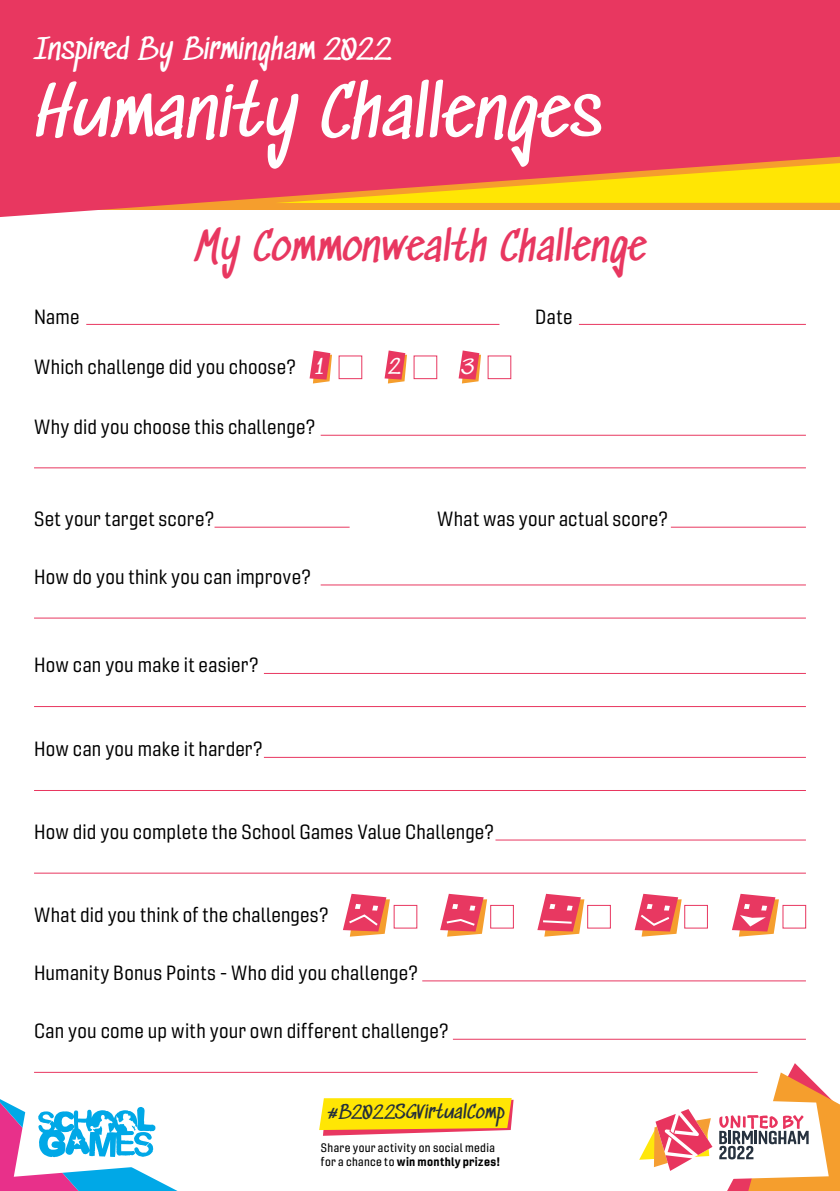
<style>
.page{position:relative;width:840px;height:1191px;background:#fff}
.page>*{position:absolute;margin:0;border:0;box-sizing:border-box;transform-origin:0 0}
.t1{font:67.6px "Sedgwick Ave";letter-spacing:-.005em;color:#fff}
.t2{font:39.4px "Sedgwick Ave";letter-spacing:-.005em;color:#e83760}
.t3{font:28.2px "Sedgwick Ave";letter-spacing:-.01em;color:#fff}
.t4{font:20px "Gineso Nor Reg";letter-spacing:.01em;color:#000}
.t5{font:20px "Sedgwick Ave";color:#fff}
.t6{font:18px "Sedgwick Ave";color:#25303b}
.t7{font:12px "Gineso Nor Med";letter-spacing:.03em;color:#000}
.t8{font:12px "Gineso Nor Bol";letter-spacing:.03em;color:#000}
.s1{font-family:"Sedgwick Ave";color:#fff}
.s2{font-family:"Gineso Nor Med"}
</style>
<div class="page">
<svg style="left:0;top:0;width:839px;height:217px;background:#ea4c5c"></svg>
<svg style="left:620px;top:1063px;width:219px;height:128px"></svg>
<svg style="left:0;top:1071px;width:223px;height:120px"></svg>
<hr style="left:86px;top:324px;width:413px;height:1px;background:#e83760">
<hr style="left:320px;top:435px;width:485px;height:1px;background:#e83760">
<hr style="left:34px;top:467px;width:771px;height:1px;background:#e83760">
<hr style="left:320px;top:584px;width:485px;height:1px;background:#e83760">
<hr style="left:34px;top:618px;width:771px;height:1px;background:#e83760">
<hr style="left:264px;top:673px;width:541px;height:1px;background:#e83760">
<hr style="left:34px;top:706px;width:771px;height:1px;background:#e83760">
<hr style="left:264px;top:757px;width:541px;height:1px;background:#e83760">
<hr style="left:34px;top:790px;width:771px;height:1px;background:#e83760">
<hr style="left:422px;top:980px;width:383px;height:1px;background:#e83760">
<hr style="left:452px;top:1039px;width:353px;height:1px;background:#e83760">
<hr style="left:34px;top:1072px;width:723px;height:1px;background:#e83760">
<hr style="left:495px;top:839px;width:310px;height:1px;background:#e83760">
<hr style="left:34px;top:872px;width:771px;height:1px;background:#e83760">
<hr style="left:214px;top:527px;width:135px;height:1px;background:#e83760">
<hr style="left:670px;top:527px;width:135px;height:1px;background:#e83760">
<hr style="left:578px;top:324px;width:227px;height:1px;background:#e83760">
<div style="left:684px;top:905px;width:23px;height:23px;background:#fff;border:1px solid #e83760"></div>
<div style="left:490px;top:905px;width:23px;height:23px;background:#fff;border:1px solid #e83760"></div>
<div style="left:587px;top:905px;width:23px;height:23px;background:#fff;border:1px solid #e83760"></div>
<svg style="left:309px;top:350px;width:23px;height:33px"></svg>
<svg style="left:384px;top:350px;width:23px;height:33px"></svg>
<svg style="left:458px;top:350px;width:23px;height:33px"></svg>
<div style="left:338px;top:356px;width:24px;height:23px;background:#fff;border:1px solid #e83760"></div>
<div style="left:413px;top:356px;width:24px;height:23px;background:#fff;border:1px solid #e83760"></div>
<svg style="left:343px;top:893px;width:46px;height:43px"></svg>
<svg style="left:634px;top:893px;width:47px;height:43px"></svg>
<svg style="left:732px;top:893px;width:46px;height:43px"></svg>
<svg style="left:440px;top:893px;width:47px;height:43px"></svg>
<svg style="left:537px;top:893px;width:47px;height:43px"></svg>
<svg style="left:319px;top:1098px;width:194px;height:37px;background:#fcd422"></svg>
<h3 class="t3" style="left:34px;top:34px;width:359px">Inspired By Birmingham 2022</h3>
<h1 class="t1" style="left:34px;top:76px;width:569px">Humanity Challenges</h1>
<p class="t4" style="left:34px;top:305px;width:47px">Name</p>
<h2 class="t2" style="left:193px;top:226px;width:454px">My Commonwealth Challenge</h2>
<p class="t4" style="left:535px;top:305px;width:39px">Date</p>
<p class="t4" style="left:34px;top:355px;width:291px">Which challenge did you choose? <span class="s1">1</span></p>
<p class="t5" style="left:387px;top:355px;width:14px">2</p>
<p class="t5" style="left:462px;top:355px;width:13px">3</p>
<p class="t4" style="left:34px;top:415px;width:283px">Why did you choose this challenge?</p>
<p class="t4" style="left:34px;top:507px;width:182px">Set your target score?</p>
<p class="t4" style="left:437px;top:507px;width:233px">What was your actual score?</p>
<p class="t4" style="left:34px;top:564px;width:278px">How do you think you can improve?</p>
<p class="t4" style="left:34px;top:653px;width:226px">How can you make it easier?</p>
<p class="t4" style="left:34px;top:737px;width:230px">How can you make it harder?</p>
<p class="t4" style="left:34px;top:819px;width:461px">How did you complete the School Games Value Challenge?</p>
<p class="t4" style="left:34px;top:902px;width:296px">What did you think of the challenges?</p>
<p class="t4" style="left:34px;top:960px;width:385px">Humanity Bonus Points - Who did you challenge?</p>
<p class="t4" style="left:34px;top:1018px;width:416px">Can you come up with your own different challenge?</p>
<p class="t6" style="left:328px;top:1102px;width:178px">#B2022SGVirtualComp</p>
<p class="t7" style="left:321px;top:1140px;width:175px">Share your activity on social media</p>
<p class="t8" style="left:321px;top:1154px;width:180px"><span class="s2">for a chance to</span> win monthly prizes!</p>
</div>
